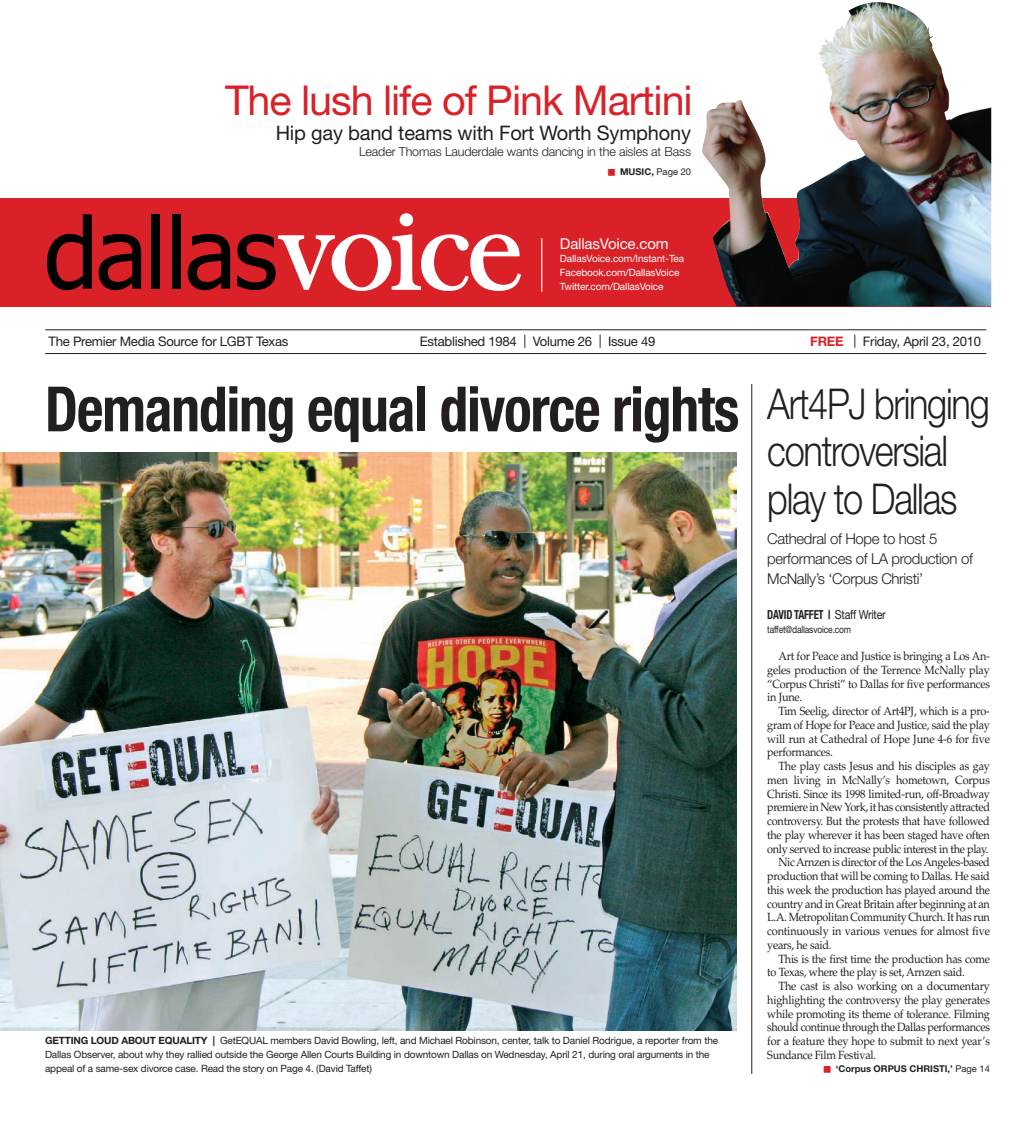
<style>
.page{position:relative;width:1035px;height:1125px;background:#fff}
.page>*{position:absolute;margin:0;border:0;box-sizing:border-box;transform-origin:0 0}
.t1{font:700 condensed 62.5px "Helvetica Neue";letter-spacing:-.02em;color:#231f20;scale:.92 1}
.t2{font:300 42.5px/47.5px "Helvetica Neue";letter-spacing:-.035em;color:#231f20;scale:.85 1}
.t3{font:41.25px "Helvetica Neue";letter-spacing:-.025em;color:#da2128}
.t4{font:20px "Helvetica Neue";letter-spacing:-.01em;color:#231f20}
.t5{font:300 15px/20px "Helvetica Neue";letter-spacing:-.025em;color:#231f20}
.t6{font:15px "Helvetica Neue";letter-spacing:-.01em;color:#fff}
.t7{font:13.12px "Helvetica Neue";letter-spacing:-.02em;color:#231f20}
.t8{font:300 12.5px "Helvetica Neue";letter-spacing:-.01em;color:#231f20}
.t9{font:700 condensed 12.5px "Helvetica Neue";letter-spacing:-.02em;color:#231f20;scale:.85 1}
.t10{font:11.88px "Palatino LT Std";letter-spacing:-.025em;color:#231f20;scale:.92 1}
.t11{font:10px/14px "Helvetica Neue";letter-spacing:-.015em;color:#231f20}
.t12{font:10px/13.8px "Helvetica Neue";letter-spacing:-.01em;color:#fff}
.t13{font:10px "Helvetica Neue";letter-spacing:-.015em;color:#231f20;scale:.85 1}
.t14{font:700 9.38px "Helvetica Neue";color:#231f20}
.s1{font-family:"Blackoak Std";font-weight:400;font-size:17.5px;color:#da2128}
.s2{font-weight:400}
.s3{font-weight:700;color:#da2128}
.s4{font-weight:700}
.s5{font-weight:400;font-stretch:normal}
</style>
<div class="page">
<hr style="left:45px;top:330px;width:941px;height:1px;background:#231f20">
<hr style="left:45px;top:353px;width:941px;height:1px;background:#231f20">
<div style="left:0;top:198px;width:990px;height:108px;background:#da2128"></div>
<svg style="left:47px;top:214px;width:45px;height:76px"></svg>
<svg style="left:99px;top:234px;width:42px;height:56px"></svg>
<div style="left:151px;top:214px;width:9px;height:75px;background:#000"></div>
<div style="left:172px;top:214px;width:9px;height:75px;background:#000"></div>
<svg style="left:188px;top:234px;width:42px;height:56px"></svg>
<svg style="left:237px;top:213px;width:284px;height:78px"></svg>
<hr style="left:541px;top:238px;width:1px;height:54px;background:#fff">
<img style="left:702px;top:2px;width:289px;height:304px">
<img style="left:0;top:453px;width:736px;height:578px">
<hr style="left:752px;top:384px;width:1px;height:690px;background:#231f20">
<p class="t3" style="left:225px;top:85px;width:469px">The lush life of Pink Martini</p>
<p class="t4" style="left:276px;top:126px;width:417px">Hip gay band teams with Fort Worth Symphony</p>
<p class="t8" style="left:359px;top:147px;width:334px">Leader Thomas Lauderdale wants dancing in the aisles at Bass</p>
<p class="t14" style="left:606px;top:168px;width:87px"><span class="s1">•</span> MUSIC, <span class="s2">Page 20</span></p>
<p class="t6" style="left:560px;top:238px;width:110px">DallasVoice.com</p>
<p class="t12" style="left:560px;top:253px;width:126px">DallasVoice.com/Instant-Tea<br>Facebook.com/DallasVoice<br>Twitter.com/DallasVoice</p>
<p class="t7" style="left:49px;top:337px;width:241px">The Premier Media Source for LGBT Texas</p>
<p class="t7" style="left:420px;top:337px;width:237px">Established 1984 | Volume 26 | Issue 49</p>
<p class="t7" style="left:810px;top:337px;width:173px"><span class="s3">FREE</span> | Friday, April 23, 2010</p>
<p class="t1" style="left:45px;top:387px;width:756px">Demanding equal divorce rights</p>
<p class="t11" style="left:45px;top:1035px;width:675px"><span class="s4">GETTING LOUD ABOUT EQUALITY |</span> GetEQUAL members David Bowling, left, and Michael Robinson, center, talk to Daniel Rodrigue, a reporter from the<br>Dallas Observer, about why they rallied outside the George Allen Courts Building in downtown Dallas on Wednesday, April 21, during oral arguments in the appeal of a same-sex divorce case. Read the story on Page 4. (David Taffet)</p>
<p class="t2" style="left:767px;top:384px;width:263px">Art4PJ bringing controversial play to Dallas</p>
<p class="t5" style="left:767px;top:530px;width:207px">Cathedral of Hope to host 5 performances of LA production of<br>McNally’s ‘Corpus Christi’</p>
<p class="t9" style="left:767px;top:610px;width:141px">DAVID TAFFET | <span class="s5">Staff Writer</span></p>
<p class="t13" style="left:767px;top:626px;width:100px">taffet@dallasvoice.com</p>
<p class="t10" style="left:779px;top:652px;width:231px">Art for Peace and Justice is bringing a Los An-</p>
<p class="t10" style="left:767px;top:665px;width:244px">geles production of the Terrence McNally play</p>
<p class="t10" style="left:767px;top:679px;width:244px">“Corpus Christi” to Dallas for five performances</p>
<p class="t10" style="left:767px;top:693px;width:39px">in June.</p>
<p class="t10" style="left:779px;top:707px;width:231px">Tim Seelig, director of Art4PJ, which is a pro-</p>
<p class="t10" style="left:767px;top:720px;width:244px">gram of Hope for Peace and Justice, said the play</p>
<p class="t10" style="left:767px;top:734px;width:244px">will run at Cathedral of Hope June 4-6 for five</p>
<p class="t10" style="left:767px;top:748px;width:73px">performances.</p>
<p class="t10" style="left:779px;top:762px;width:231px">The play casts Jesus and his disciples as gay</p>
<p class="t10" style="left:767px;top:775px;width:244px">men living in McNally’s hometown, Corpus</p>
<p class="t10" style="left:767px;top:789px;width:244px">Christi. Since its 1998 limited-run, off-Broadway</p>
<p class="t10" style="left:767px;top:803px;width:244px">premiere in New York, it has consistently attracted</p>
<p class="t10" style="left:767px;top:817px;width:244px">controversy. But the protests that have followed</p>
<p class="t10" style="left:767px;top:830px;width:244px">the play wherever it has been staged have often</p>
<p class="t10" style="left:767px;top:844px;width:242px">only served to increase public interest in the play.</p>
<p class="t10" style="left:779px;top:858px;width:231px">Nic Arnzen is director of the Los Angeles-based</p>
<p class="t10" style="left:767px;top:872px;width:244px">production that will be coming to Dallas. He said</p>
<p class="t10" style="left:767px;top:885px;width:244px">this week the production has played around the</p>
<p class="t10" style="left:767px;top:899px;width:244px">country and in Great Britain after beginning at an</p>
<p class="t10" style="left:767px;top:913px;width:244px">L.A. Metropolitan Community Church. It has run</p>
<p class="t10" style="left:767px;top:927px;width:244px">continuously in various venues for almost five</p>
<p class="t10" style="left:767px;top:940px;width:71px">years, he said.</p>
<p class="t10" style="left:779px;top:954px;width:231px">This is the first time the production has come</p>
<p class="t10" style="left:767px;top:968px;width:216px">to Texas, where the play is set, Arnzen said.</p>
<p class="t10" style="left:779px;top:982px;width:231px">The cast is also working on a documentary</p>
<p class="t10" style="left:767px;top:995px;width:244px">highlighting the controversy the play generates</p>
<p class="t10" style="left:767px;top:1009px;width:244px">while promoting its theme of tolerance. Filming</p>
<p class="t10" style="left:767px;top:1023px;width:244px">should continue through the Dallas performances</p>
<p class="t10" style="left:767px;top:1037px;width:244px">for a feature they hope to submit to next year’s</p>
<p class="t10" style="left:767px;top:1050px;width:120px">Sundance Film Festival.</p>
<p class="t14" style="left:822px;top:1066px;width:170px"><span class="s1">•</span> ‘Corpus ORPUS CHRISTI,’ <span class="s2">Page 14</span></p>
</div>
